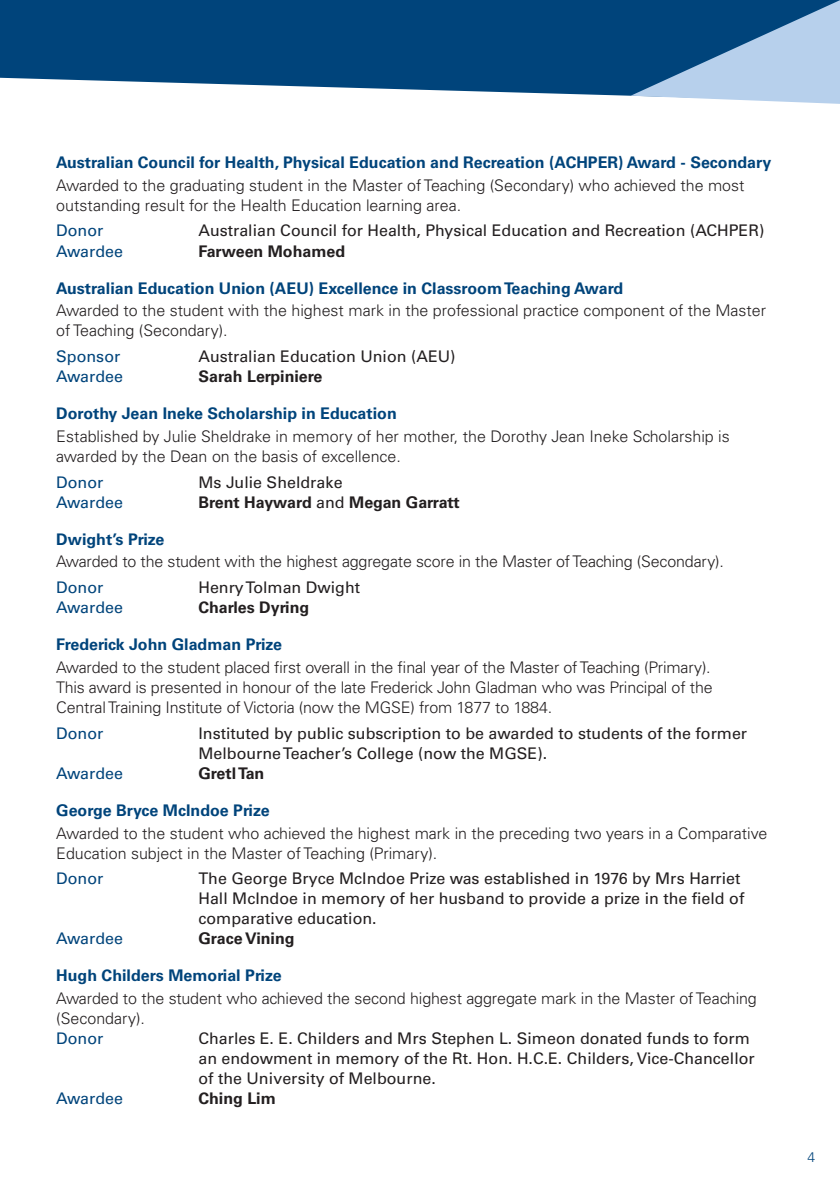
<style>
.page{position:relative;width:840px;height:1191px;background:#fff}
.page>*{position:absolute;margin:0;border:0;box-sizing:border-box;transform-origin:0 0}
.blurb{font:300 16px/20px "Univers";letter-spacing:-.01em;color:#231f20}
.name{font:16px/20px "Univers";color:#231f20}
.name-2{font:300 16px/20px "Univers";color:#231f20}
.name-3{font:700 16px "Univers";color:#00447b}
.course_name{font:700 16px "Univers";color:#00447b}
.name-4{font:700 16px "Univers";color:#231f20}
.name-5{font:16px "Univers";color:#00447b}
.t1{font:300 14px "Univers";color:#00447b}
.s1{font-weight:400}
</style>
<div class="page">
<svg style="left:0;top:0;width:630px;height:96px;fill:#00447b"></svg>
<svg style="left:630px;top:0;width:209px;height:104px"></svg>
<p class="name-3" style="left:56px;top:153px;width:716px">Australian Council for Health, Physical Education and Recreation (ACHPER) Award - Secondary</p>
<p class="name-2" style="left:56px;top:175px;width:689px">Awarded to the graduating student in the Master of Teaching (Secondary) who achieved the most outstanding result for the Health Education learning area.</p>
<p class="name-5" style="left:56px;top:221px;width:49px">Donor</p>
<p class="name" style="left:198px;top:221px;width:567px">Australian Council for Health, Physical Education and Recreation (ACHPER)</p>
<p class="name-5" style="left:56px;top:241px;width:68px">Awardee</p>
<p class="name-4" style="left:198px;top:241px;width:148px">Farween Mohamed</p>
<p class="name-3" style="left:56px;top:278px;width:568px">Australian Education Union (AEU) Excellence in Classroom Teaching Award</p>
<p class="name-2" style="left:56px;top:301px;width:711px">Awarded to the student with the highest mark in the professional practice component of the Master of Teaching (Secondary).</p>
<p class="name-5" style="left:56px;top:347px;width:65px">Sponsor</p>
<p class="name" style="left:198px;top:346px;width:258px">Australian Education Union (AEU)</p>
<p class="name-5" style="left:56px;top:367px;width:68px">Awardee</p>
<p class="name-4" style="left:198px;top:367px;width:125px">Sarah Lerpiniere</p>
<p class="course_name" style="left:56px;top:404px;width:342px">Dorothy Jean Ineke Scholarship in Education</p>
<p class="blurb" style="left:56px;top:426px;width:674px">Established by Julie Sheldrake in memory of her mother, the Dorothy Jean Ineke Scholarship is awarded by the Dean on the basis of excellence.</p>
<p class="name-5" style="left:56px;top:472px;width:49px">Donor</p>
<p class="name" style="left:198px;top:472px;width:146px">Ms Julie Sheldrake</p>
<p class="name-5" style="left:56px;top:492px;width:68px">Awardee</p>
<p class="name-4" style="left:198px;top:492px;width:262px">Brent Hayward <span class="s1">and</span> Megan Garratt</p>
<p class="course_name" style="left:56px;top:529px;width:110px">Dwight’s Prize</p>
<p class="blurb" style="left:56px;top:552px;width:668px">Awarded to the student with the highest aggregate score in the Master of Teaching (Secondary).</p>
<p class="name-5" style="left:56px;top:578px;width:49px">Donor</p>
<p class="name" style="left:198px;top:577px;width:163px">Henry Tolman Dwight</p>
<p class="name-5" style="left:56px;top:598px;width:68px">Awardee</p>
<p class="name-4" style="left:198px;top:598px;width:112px">Charles Dyring</p>
<p class="course_name" style="left:56px;top:635px;width:227px">Frederick John Gladman Prize</p>
<p class="blurb" style="left:56px;top:657px;width:657px">Awarded to the student placed first overall in the final year of the Master of Teaching (Primary).<br>This award is presented in honour of the late Frederick John Gladman who was Principal of the<br>Central Training Institute of Victoria (now the MGSE) from 1877 to 1884.</p>
<p class="name-5" style="left:56px;top:723px;width:49px">Donor</p>
<p class="name" style="left:198px;top:723px;width:550px">Instituted by public subscription to be awarded to students of the former</p>
<p class="name" style="left:198px;top:743px;width:350px">Melbourne Teacher’s College (now the MGSE).</p>
<p class="name-5" style="left:56px;top:763px;width:68px">Awardee</p>
<p class="name-4" style="left:198px;top:763px;width:67px">Gretl Tan</p>
<p class="course_name" style="left:56px;top:800px;width:215px">George Bryce McIndoe Prize</p>
<p class="blurb" style="left:56px;top:823px;width:712px">Awarded to the student who achieved the highest mark in the preceding two years in a Comparative<br>Education subject in the Master of Teaching (Primary).</p>
<p class="name-5" style="left:56px;top:869px;width:49px">Donor</p>
<p class="name" style="left:198px;top:868px;width:547px">The George Bryce McIndoe Prize was established in 1976 by Mrs Harriet<br>Hall McIndoe in memory of her husband to provide a prize in the field of comparative education.</p>
<p class="name-5" style="left:56px;top:929px;width:68px">Awardee</p>
<p class="name-4" style="left:198px;top:929px;width:98px">Grace Vining</p>
<p class="course_name" style="left:56px;top:966px;width:227px">Hugh Childers Memorial Prize</p>
<p class="blurb" style="left:56px;top:988px;width:701px">Awarded to the student who achieved the second highest aggregate mark in the Master of Teaching (Secondary).</p>
<p class="name-5" style="left:56px;top:1029px;width:49px">Donor</p>
<p class="name" style="left:198px;top:1028px;width:557px">Charles E. E. Childers and Mrs Stephen L. Simeon donated funds to form an endowment in memory of the Rt. Hon. H.C.E. Childers, Vice-Chancellor of the University of Melbourne.</p>
<p class="name-5" style="left:56px;top:1089px;width:68px">Awardee</p>
<p class="name-4" style="left:198px;top:1089px;width:79px">Ching Lim</p>
<p class="t1" style="left:807px;top:1148px;width:9px">4</p>
</div>
